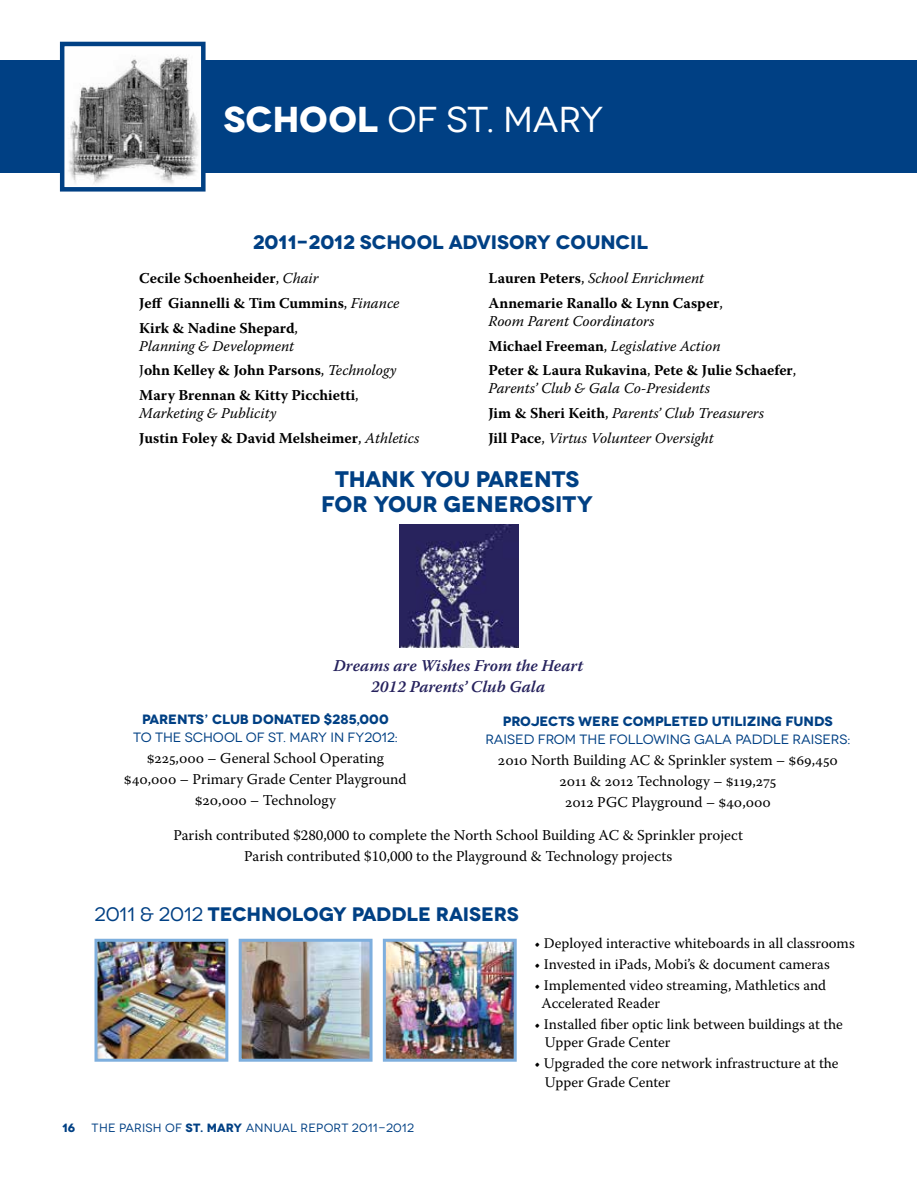
<style>
.page{position:relative;width:918px;height:1188px;background:#fff}
.page>*{position:absolute;margin:0;border:0;box-sizing:border-box;transform-origin:0 0}
.t1{font:36px "Novecentowide";letter-spacing:-.01em;color:#fff}
.t2{font:700 22.5px/25.5px "Novecentowide";color:#004084;text-align:center}
.t3{font:700 19.5px "Novecentowide";letter-spacing:-.01em;color:#004084}
.t4{font:italic 600 16.5px/21.6px "Warnock Pro";color:#26225d;text-align:center}
.t5{font:15px/21px "Warnock Pro";color:#000;text-align:center}
.t6{font:700 15px/24.8px "Warnock Pro";color:#000}
.t7{font:italic 15px/24.8px "Warnock Pro";color:#000}
.t8{font:14.7px/17.7px "Warnock Pro";color:#000}
.t9{font:13.5px "Novecentowide";letter-spacing:-.005em;color:#004084}
.t10{font:700 13.5px "Novecentowide";color:#004084}
.t11{font:12px "Novecentowide";letter-spacing:.02em;color:#004084}
.t12{font:700 12px "Novecentowide";color:#004084}
.s1{font-weight:700}
.s2{font-weight:400}
.s3{font-weight:400;font-style:italic}
.s4{font-weight:700;font-style:normal}
.s5{font-style:normal}
</style>
<div class="page">
<div style="left:0;top:61px;width:916px;height:112px;background:#004084"></div>
<img style="left:65px;top:56px;width:136px;height:128px">
<div style="left:60px;top:42px;width:146px;height:150px;border:4px solid #004084"></div>
<img style="left:399px;top:525px;width:120px;height:123px">
<img style="left:98px;top:943px;width:126px;height:115px">
<div style="left:94px;top:939px;width:134px;height:123px;border:3px solid #7eafde"></div>
<img style="left:243px;top:943px;width:126px;height:115px">
<div style="left:239px;top:939px;width:134px;height:123px;border:3px solid #7eafde"></div>
<img style="left:387px;top:943px;width:126px;height:115px">
<div style="left:383px;top:939px;width:134px;height:123px;border:3px solid #7eafde"></div>
<h1 class="t1" style="left:224px;top:99px;width:381px"><span class="s1">SCHOOL</span> OF ST. MARY</h1>
<h3 class="t3" style="left:253px;top:230px;width:397px">2011-2012 SCHOOL ADVISORY COUNCIL</h3>
<p class="t6" style="left:139px;top:266px;width:262px">Cecile Schoenheider<span class="s2">,</span> <span class="s3">Chair<br></span>Jeff Giannelli &amp; Tim Cummins<span class="s2">,</span> <span class="s3">Finance<br></span>Kirk &amp; Nadine Shepard<span class="s2">,</span></p>
<p class="t6" style="left:139px;top:333px;width:259px"><span class="s3">Planning &amp; Development<br></span><span class="s2">J</span>ohn Kelley &amp; John Parsons<span class="s2">,</span> <span class="s3">Technology<br></span>Mary Brennan &amp; Kitty Picchietti<span class="s2">,</span></p>
<p class="t7" style="left:139px;top:401px;width:282px">Marketing &amp; Publicity<br><span class="s4">Justin Foley &amp; David Melsheimer</span><span class="s5">,</span> Athletics</p>
<p class="t6" style="left:489px;top:266px;width:236px">Lauren Peters<span class="s2">,</span> <span class="s3">School Enrichment<br></span>Annemarie Ranallo &amp; Lynn Casper<span class="s2">,</span></p>
<p class="t6" style="left:489px;top:308px;width:309px"><span class="s3">Room Parent Coordinators<br></span>Michael Freeman<span class="s2">,</span> <span class="s3">Legislative Action<br></span>Peter &amp; Laura Rukavina<span class="s2">,</span> Pete &amp; Julie Schaefer<span class="s2">,</span></p>
<p class="t7" style="left:489px;top:376px;width:277px">Parents’ Club &amp; Gala Co-Presidents<br><span class="s4">Jim &amp; Sheri Keith</span><span class="s5">,</span> Parents’ Club Treasurers<br><span class="s4">Jill Pace</span><span class="s5">,</span> Virtus Volunteer Oversight</p>
<h2 class="t2" style="left:321px;top:466px;width:274px">THANK YOU PARENTS<br>FOR YOUR GENEROSITY</h2>
<p class="t4" style="left:333px;top:654px;width:251px">Dreams are Wishes From the Heart<br>2012 Parents’ Club Gala</p>
<p class="t10" style="left:142px;top:711px;width:248px">PARENTS’ CLUB DONATED $285,000</p>
<p class="t9" style="left:133px;top:730px;width:266px">TO THE SCHOOL OF ST. MARY IN FY2012:</p>
<p class="t5" style="left:124px;top:748px;width:284px">$225,000 – General School Operating $40,000 – Primary Grade Center Playground $20,000 – Technology</p>
<p class="t10" style="left:503px;top:713px;width:332px">PROJECTS WERE COMPLETED UTILIZING FUNDS</p>
<p class="t9" style="left:485px;top:731px;width:367px">RAISED FROM THE FOLLOWING GALA PADDLE RAISERS:</p>
<p class="t5" style="left:498px;top:749px;width:341px">2010 North Building AC &amp; Sprinkler system – $69,450<br>2011 &amp; 2012 Technology – $119,275<br>2012 PGC Playground – $40,000</p>
<p class="t5" style="left:173px;top:824px;width:571px;line-height:21.6px">Parish contributed $280,000 to complete the North School Building AC &amp; Sprinkler project<br>Parish contributed $10,000 to the Playground &amp; Technology projects</p>
<h3 class="t3" style="left:94px;top:902px;width:426px"><span class="s2">2011 &amp; 2012</span> TECHNOLOGY PADDLE RAISERS</h3>
<p class="t12" style="left:62px;top:1120px;width:15px">16</p>
<p class="t11" style="left:92px;top:1120px;width:324px">THE PARISH OF <span class="s1">ST. MARY</span> ANNUAL REPORT 2011-2012</p>
<p class="t8" style="left:535px;top:934px;width:322px">• Deployed interactive whiteboards in all classrooms</p>
<p class="t8" style="left:535px;top:955px;width:297px">• Invested in iPads, Mobi’s &amp; document cameras</p>
<p class="t8" style="left:542px;top:976px;width:286px;text-indent:-7px">• Implemented video streaming, Mathletics and<br>Accelerated Reader</p>
<p class="t8" style="left:545px;top:1015px;width:300px;text-indent:-10px">• Installed fiber optic link between buildings at the<br>Upper Grade Center</p>
<p class="t8" style="left:545px;top:1053px;width:295px;line-height:19px;text-indent:-10px">• Upgraded the core network infrastructure at the<br>Upper Grade Center</p>
</div>
